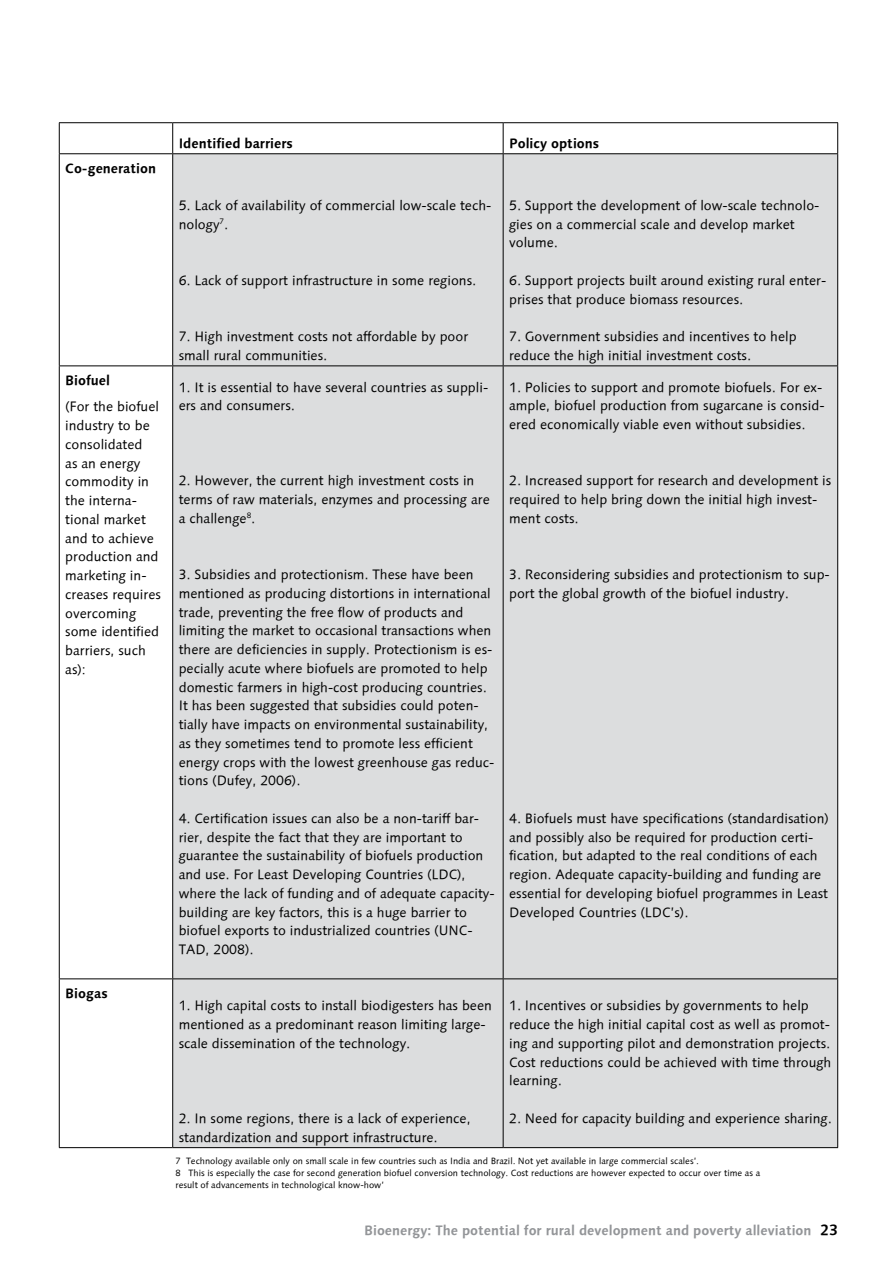
<style>
.page{position:relative;width:893px;height:1263px;background:#fff}
.page>*{position:absolute;margin:0;border:0;box-sizing:border-box;transform-origin:0 0}
.t1{font:13.5px/18.8px "Linotype Syntax";color:#000}
.t2{font:700 13.5px "Linotype Syntax";color:#939598}
.t3{font:700 13.5px "Linotype Syntax";color:#000}
.t4{font:9px/12px "Linotype Syntax";color:#000}
.s1{font-size:15px;color:#000}
</style>
<div class="page">
<div style="left:173px;top:154px;width:664px;height:993px;background:#dcddde"></div>
<hr style="left:59px;top:122px;width:114px;height:1px;background:#000">
<hr style="left:173px;top:122px;width:330px;height:1px;background:#000">
<hr style="left:503px;top:122px;width:335px;height:1px;background:#000">
<hr style="left:59px;top:153px;width:114px;height:1px;background:#000">
<hr style="left:173px;top:153px;width:330px;height:1px;background:#000">
<hr style="left:503px;top:153px;width:335px;height:1px;background:#000">
<hr style="left:59px;top:365px;width:114px;height:1px;background:#000">
<hr style="left:173px;top:365px;width:330px;height:1px;background:#000">
<hr style="left:503px;top:365px;width:335px;height:1px;background:#000">
<hr style="left:59px;top:978px;width:114px;height:1px;background:#000">
<hr style="left:173px;top:978px;width:330px;height:1px;background:#000">
<hr style="left:503px;top:978px;width:335px;height:1px;background:#000">
<hr style="left:59px;top:1147px;width:114px;height:1px;background:#000">
<hr style="left:173px;top:1147px;width:330px;height:1px;background:#000">
<hr style="left:503px;top:1147px;width:335px;height:1px;background:#000">
<hr style="left:59px;top:123px;width:1px;height:30px;background:#000">
<hr style="left:59px;top:154px;width:1px;height:211px;background:#000">
<hr style="left:59px;top:366px;width:1px;height:612px;background:#000">
<hr style="left:59px;top:979px;width:1px;height:168px;background:#000">
<hr style="left:172px;top:123px;width:1px;height:30px;background:#000">
<hr style="left:503px;top:123px;width:1px;height:30px;background:#000">
<hr style="left:837px;top:123px;width:1px;height:30px;background:#000">
<hr style="left:172px;top:154px;width:1px;height:211px;background:#000">
<hr style="left:503px;top:154px;width:1px;height:211px;background:#000">
<hr style="left:837px;top:154px;width:1px;height:211px;background:#000">
<hr style="left:172px;top:366px;width:1px;height:612px;background:#000">
<hr style="left:503px;top:366px;width:1px;height:612px;background:#000">
<hr style="left:837px;top:366px;width:1px;height:612px;background:#000">
<hr style="left:172px;top:979px;width:1px;height:168px;background:#000">
<hr style="left:503px;top:979px;width:1px;height:168px;background:#000">
<hr style="left:837px;top:979px;width:1px;height:168px;background:#000">
<p class="t3" style="left:65px;top:160px;width:92px">Co-generation</p>
<p class="t3" style="left:65px;top:372px;width:46px">Biofuel</p>
<p class="t1" style="left:65px;top:397px;width:97px">(For the biofuel industry to be consolidated<br>as an energy commodity in the interna&shy;tional market and to achieve production and marketing in&shy;creases requires overcoming some identified barriers, such as):</p>
<p class="t3" style="left:65px;top:985px;width:44px">Biogas</p>
<p class="t3" style="left:179px;top:135px;width:116px">Identified barriers</p>
<p class="t3" style="left:509px;top:135px;width:92px">Policy options</p>
<p class="t1" style="left:179px;top:196px;width:314px">5. Lack of availability of commercial low-scale tech&shy;nology<sup>7</sup>.</p>
<p class="t1" style="left:179px;top:271px;width:299px">6. Lack of support infrastructure in some regions.</p>
<p class="t1" style="left:179px;top:327px;width:291px">7. High investment costs not affordable by poor small rural communities.</p>
<p class="t1" style="left:179px;top:378px;width:311px">1. It is essential to have several countries as suppli&shy;ers and consumers.</p>
<p class="t1" style="left:179px;top:471px;width:313px">2. However, the current high investment costs in terms of raw materials, enzymes and processing are a challenge<sup>8</sup>.</p>
<p class="t1" style="left:509px;top:196px;width:312px">5. Support the development of low-scale technolo&shy;gies on a commercial scale and develop market volume.</p>
<p class="t1" style="left:509px;top:271px;width:319px">6. Support projects built around existing rural enter&shy;prises that produce biomass resources.</p>
<p class="t1" style="left:509px;top:327px;width:289px">7. Government subsidies and incentives to help reduce the high initial investment costs.</p>
<p class="t1" style="left:509px;top:378px;width:317px">1. Policies to support and promote biofuels. For ex&shy;ample, biofuel production from sugarcane is consid&shy;ered economically viable even without subsidies.</p>
<p class="t1" style="left:509px;top:471px;width:324px">2. Increased support for research and development is required to help bring down the initial high invest&shy;ment costs.</p>
<p class="t1" style="left:179px;top:565px;width:317px">3. Subsidies and protectionism. These have been mentioned as producing distortions in international trade, preventing the free flow of products and limiting the market to occasional transactions when there are deficiencies in supply. Protectionism is es&shy;pecially acute where biofuels are promoted to help domestic farmers in high-cost producing countries.<br>It has been suggested that subsidies could poten&shy;tially have impacts on environmental sustainability, as they sometimes tend to promote less efficient energy crops with the lowest greenhouse gas reduc&shy;tions (Dufey, 2006).</p>
<p class="t1" style="left:179px;top:809px;width:318px">4. Certification issues can also be a non-tariff bar&shy;rier, despite the fact that they are important to guarantee the sustainability of biofuels production and use. For Least Developing Countries (LDC), where the lack of funding and of adequate capacity&shy;building are key factors, this is a huge barrier to biofuel exports to industrialized countries (UNC-TAD, 2008).</p>
<p class="t1" style="left:509px;top:565px;width:322px">3. Reconsidering subsidies and protectionism to sup&shy;port the global growth of the biofuel industry.</p>
<p class="t1" style="left:509px;top:809px;width:321px">4. Biofuels must have specifications (standardisation) and possibly also be required for production certi&shy;fication, but adapted to the real conditions of each region. Adequate capacity-building and funding are essential for developing biofuel programmes in Least Developed Countries (LDC’s).</p>
<p class="t1" style="left:179px;top:996px;width:315px">1. High capital costs to install biodigesters has been mentioned as a predominant reason limiting large&shy;scale dissemination of the technology.</p>
<p class="t1" style="left:509px;top:996px;width:324px">1. Incentives or subsidies by governments to help reduce the high initial capital cost as well as promot&shy;ing and supporting pilot and demonstration projects.<br>Cost reductions could be achieved with time through learning.</p>
<p class="t1" style="left:509px;top:1109px;width:324px">2. Need for capacity building and experience sharing.</p>
<p class="t4" style="left:176px;top:1155px;width:586px">7 Technology available only on small scale in few countries such as India and Brazil. Not yet available in large commercial scales’.<br>8 This is especially the case for second generation biofuel conversion technology. Cost reductions are however expected to occur over time as a result of advancements in technological know-how’</p>
<p class="t1" style="left:179px;top:1109px;width:293px">2. In some regions, there is a lack of experience, standardization and support infrastructure.</p>
<p class="t2" style="left:364px;top:1222px;width:475px">Bioenergy: The potential for rural development and poverty alleviation <span class="s1">23</span></p>
</div>
